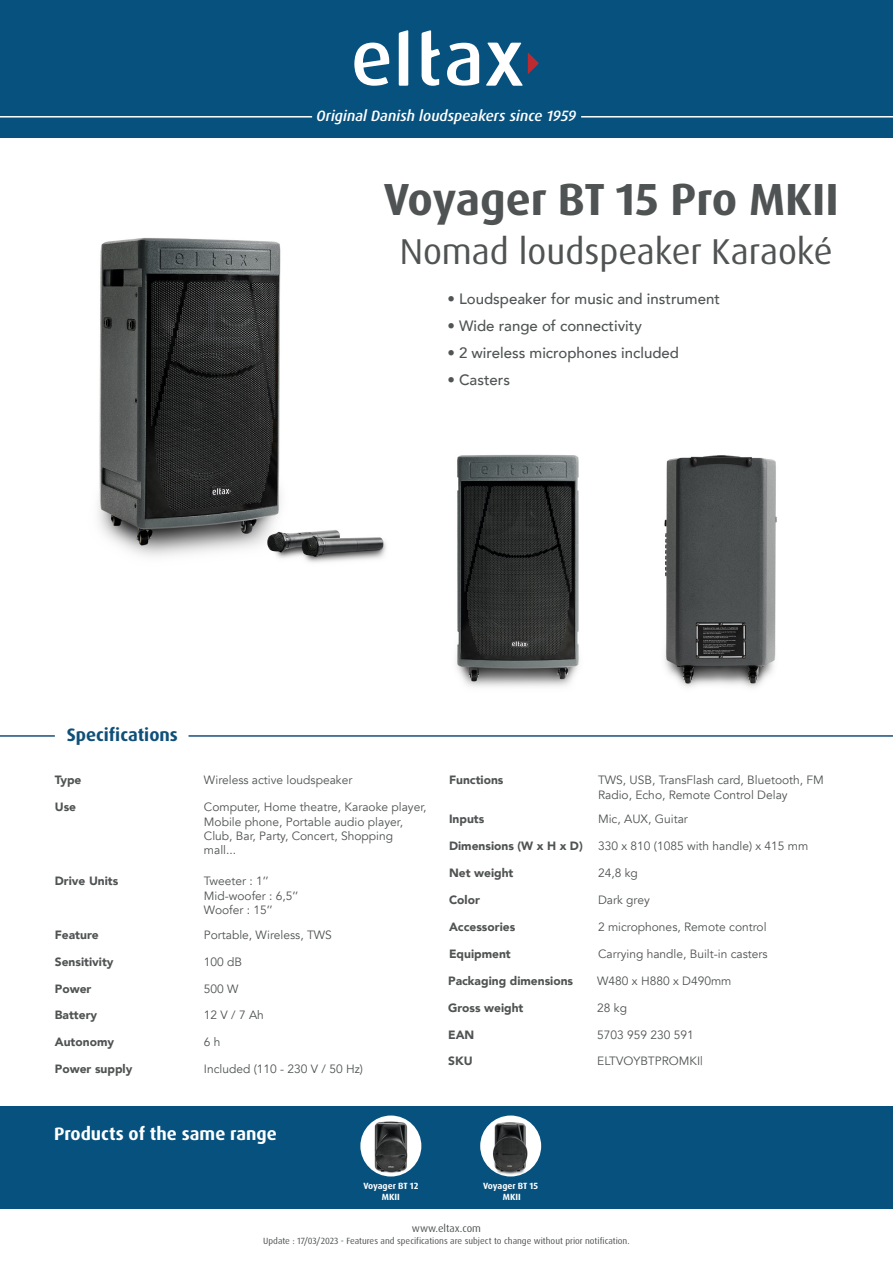
<style>
.page{position:relative;width:893px;height:1263px;background:#fff}
.page>*{position:absolute;margin:0;border:0;box-sizing:border-box;transform-origin:0 0}
.t1{font:700 45px "Dax Pro";color:#505353}
.t2{font:36px "Dax Pro";color:#505353}
.t3{font:700 18px "Dax Pro";color:#fff}
.t4{font:700 18px "Dax Pro";color:#0f5079}
.t5{font:500 15px "Avenir";color:#505454}
.t6{font:italic 500 15px "Dax Pro";color:#fff}
.t7{font:12px/14.4px "Avenir";color:#505353}
.t8{font:900 12px "Avenir";color:#505353}
.t9{font:10.5px "Dax Pro";color:#505353}
.t10{font:9px "Dax Pro";color:#505353}
.t11{font:700 9px "Dax Pro";color:#fff}
</style>
<div class="page">
<div style="left:0;top:0;width:893px;height:137px;background:#06517e"></div>
<svg style="left:354px;top:42px;width:36px;height:44px"></svg>
<svg style="left:399px;top:30px;width:9px;height:56px"></svg>
<svg style="left:422px;top:30px;width:18px;height:56px"></svg>
<svg style="left:447px;top:43px;width:32px;height:43px"></svg>
<svg style="left:486px;top:43px;width:53px;height:43px"></svg>
<img style="left:98px;top:238px;width:288px;height:325px">
<img style="left:664px;top:455px;width:113px;height:233px">
<img style="left:456px;top:454px;width:123px;height:233px">
<div style="left:0;top:1107px;width:893px;height:102px;background:#06517e"></div>
<hr style="left:0;top:1209px;width:893px;height:1px;background:#06517e">
<hr style="left:189px;top:735px;width:704px;height:2px;background:#174f7a">
<hr style="left:0;top:735px;width:55px;height:2px;background:#174f7a">
<hr style="left:0;top:116px;width:312px;height:2px;background:#fff">
<hr style="left:581px;top:116px;width:312px;height:2px;background:#fff">
<img style="left:480px;top:1115px;width:61px;height:61px;border-radius:30px">
<img style="left:360px;top:1115px;width:61px;height:61px;border-radius:30px">
<p class="t6" style="left:317px;top:107px;width:261px">Original Danish loudspeakers since 1959</p>
<p class="t1" style="left:384px;top:170px;width:457px">Voyager BT 15 Pro MKII</p>
<p class="t2" style="left:400px;top:229px;width:434px">Nomad loudspeaker Karaoké</p>
<p class="t5" style="left:447px;top:286px;width:274px">• Loudspeaker for music and instrument</p>
<p class="t5" style="left:447px;top:313px;width:196px">• Wide range of connectivity</p>
<p class="t5" style="left:447px;top:340px;width:233px">• 2 wireless microphones included</p>
<p class="t5" style="left:447px;top:367px;width:64px">• Casters</p>
<p class="t4" style="left:67px;top:723px;width:113px">Specifications</p>
<p class="t8" style="left:55px;top:770px;width:28px">Type</p>
<p class="t7" style="left:204px;top:773px;width:150px">Wireless active loudspeaker</p>
<p class="t7" style="left:204px;top:800px;width:224px">Computer, Home theatre, Karaoke player,</p>
<p class="t7" style="left:204px;top:814px;width:201px">Mobile phone, Portable audio player,</p>
<p class="t7" style="left:204px;top:829px;width:191px">Club, Bar, Party, Concert, Shopping</p>
<p class="t7" style="left:204px;top:843px;width:34px">mall...</p>
<p class="t8" style="left:55px;top:797px;width:23px">Use</p>
<p class="t8" style="left:55px;top:871px;width:65px">Drive Units</p>
<p class="t7" style="left:204px;top:874px;width:66px">Tweeter : 1’’</p>
<p class="t7" style="left:204px;top:888px;width:96px">Mid-woofer : 6,5’’</p>
<p class="t7" style="left:204px;top:903px;width:70px">Woofer : 15’’</p>
<p class="t8" style="left:55px;top:924px;width:45px">Feature</p>
<p class="t7" style="left:204px;top:928px;width:130px">Portable, Wireless, TWS</p>
<p class="t8" style="left:55px;top:951px;width:60px">Sensitivity</p>
<p class="t7" style="left:204px;top:954px;width:40px">100 dB</p>
<p class="t8" style="left:55px;top:978px;width:38px">Power</p>
<p class="t7" style="left:204px;top:981px;width:36px">500 W</p>
<p class="t8" style="left:55px;top:1005px;width:44px">Battery</p>
<p class="t7" style="left:204px;top:1008px;width:62px">12 V / 7 Ah</p>
<p class="t8" style="left:55px;top:1032px;width:61px">Autonomy</p>
<p class="t7" style="left:204px;top:1035px;width:18px">6 h</p>
<p class="t8" style="left:55px;top:1059px;width:79px">Power supply</p>
<p class="t7" style="left:204px;top:1062px;width:161px">Included (110 - 230 V / 50 Hz)</p>
<p class="t3" style="left:54px;top:1122px;width:224px">Products of the same range</p>
<p class="t11" style="left:363px;top:1180px;width:57px">Voyager BT 12</p>
<p class="t11" style="left:382px;top:1191px;width:19px">MKII</p>
<p class="t7" style="left:598px;top:773px;width:227px">TWS, USB, TransFlash card, Bluetooth, FM<br>Radio, Echo, Remote Control Delay</p>
<p class="t8" style="left:449px;top:770px;width:56px">Functions</p>
<p class="t8" style="left:449px;top:809px;width:37px">Inputs</p>
<p class="t7" style="left:598px;top:812px;width:91px">Mic, AUX, Guitar</p>
<p class="t8" style="left:449px;top:836px;width:135px">Dimensions (W x H x D)</p>
<p class="t7" style="left:598px;top:839px;width:212px">330 x 810 (1085 with handle) x 415 mm</p>
<p class="t8" style="left:449px;top:863px;width:66px">Net weight</p>
<p class="t7" style="left:598px;top:866px;width:41px">24,8 kg</p>
<p class="t8" style="left:449px;top:890px;width:32px">Color</p>
<p class="t7" style="left:598px;top:893px;width:53px">Dark grey</p>
<p class="t8" style="left:449px;top:916px;width:68px">Accessories</p>
<p class="t7" style="left:598px;top:920px;width:170px">2 microphones, Remote control</p>
<p class="t8" style="left:449px;top:943px;width:63px">Equipment</p>
<p class="t7" style="left:598px;top:947px;width:171px">Carrying handle, Built-in casters</p>
<p class="t8" style="left:448px;top:970px;width:126px">Packaging dimensions</p>
<p class="t7" style="left:597px;top:974px;width:136px">W480 x H880 x D490mm</p>
<p class="t8" style="left:448px;top:997px;width:77px">Gross weight</p>
<p class="t7" style="left:597px;top:1000px;width:31px">28 kg</p>
<p class="t8" style="left:448px;top:1024px;width:28px">EAN</p>
<p class="t7" style="left:597px;top:1027px;width:98px">5703 959 230 591</p>
<p class="t8" style="left:448px;top:1051px;width:26px">SKU</p>
<p class="t7" style="left:597px;top:1054px;width:107px">ELTVOYBTPROMKI|</p>
<p class="t11" style="left:483px;top:1180px;width:57px">Voyager BT 15</p>
<p class="t11" style="left:503px;top:1191px;width:19px">MKII</p>
<p class="t9" style="left:412px;top:1221px;width:71px">www.eltax.com</p>
<p class="t10" style="left:263px;top:1235px;width:368px">Update : 17/03/2023 - Features and specifications are subject to change without prior notification.</p>
</div>
